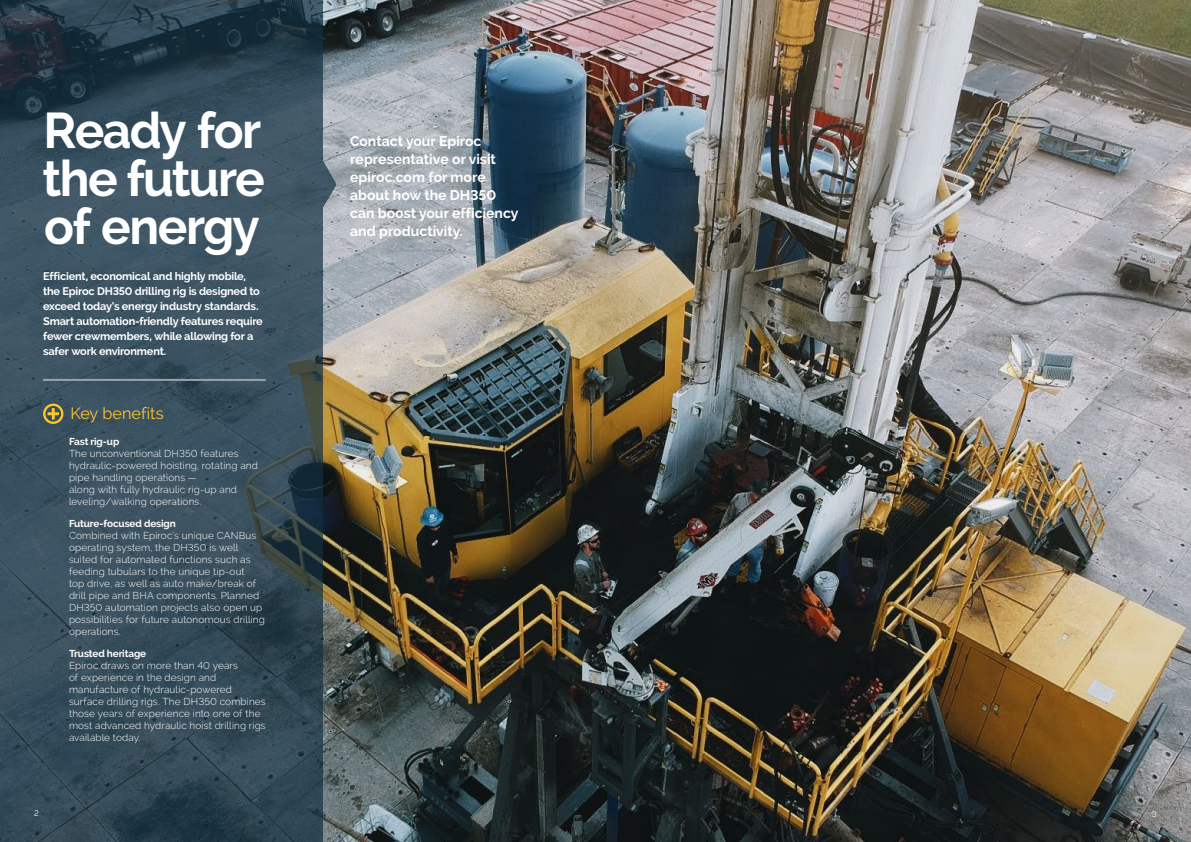
<style>
.page{position:relative;width:1191px;height:842px;background:#fff}
.page>*{position:absolute;margin:0;border:0;box-sizing:border-box;transform-origin:0 0}
.t1{font:700 50px/48px "Raleway";letter-spacing:-.035em;color:#fff;text-align:justify}
.t2{font:16.3px "Raleway";letter-spacing:-.005em;color:#ffc62a}
.t3{font:700 14px/18px "Raleway";color:#fff}
.t4{font:700 11px/15px "Raleway";letter-spacing:-.02em;color:#fff}
.t5{font:300 10px/12px "Raleway";letter-spacing:.015em;color:#fff}
.t6{font:700 10px "Raleway";letter-spacing:-.015em;color:#fff}
.t7{font:8px "Raleway";color:#fff}
</style>
<div class="page">
<img style="left:336px;top:0;width:855px;height:842px">
<svg style="left:0;top:0;width:336px;height:842px;background:#364c59"></svg>
<hr style="left:43px;top:379px;width:223px;height:2px;background:#9ba4ad">
<svg style="left:43px;top:404px;width:20px;height:20px"></svg>
<h1 class="t1" style="left:43px;top:107px;width:224px">Ready for the future of energy</h1>
<p class="t4" style="left:43px;top:269px;width:221px">Efficient, economical and highly mobile, the Epiroc DH350 drilling rig is designed to exceed today’s energy industry standards.<br>Smart automation-friendly features require fewer crewmembers, while allowing for a safer work environment.</p>
<h2 class="t2" style="left:70px;top:404px;width:95px">Key benefits</h2>
<p class="t6" style="left:69px;top:435px;width:52px">Fast rig-up</p>
<p class="t5" style="left:69px;top:447px;width:190px">The unconventional DH350 features hydraulic-powered hoisting, rotating and pipe handling operations —<br>along with fully hydraulic rig-up and leveling/walking operations.</p>
<p class="t6" style="left:69px;top:517px;width:108px">Future-focused design</p>
<p class="t5" style="left:69px;top:529px;width:197px">Combined with Epiroc’s unique CANBus operating system, the DH350 is well suited for automated functions such as feeding tubulars to the unique tip-out<br>top drive, as well as auto make/break of drill pipe and BHA components. Planned DH350 automation projects also open up possibilities for future autonomous drilling operations.</p>
<p class="t6" style="left:69px;top:647px;width:79px">Trusted heritage</p>
<p class="t5" style="left:69px;top:659px;width:198px">Epiroc draws on more than 40 years<br>of experience in the design and manufacture of hydraulic-powered surface drilling rigs. The DH350 combines those years of experience into one of the most advanced hydraulic hoist drilling rigs available today.</p>
<h3 class="t3" style="left:350px;top:132px;width:170px">Contact your Epiroc representative or visit epiroc.com for more about how the DH350 can boost your efficiency and productivity.</h3>
<p class="t7" style="left:34px;top:808px;width:6px">2</p>
<p class="t7" style="left:1152px;top:809px;width:6px">3</p>
</div>
